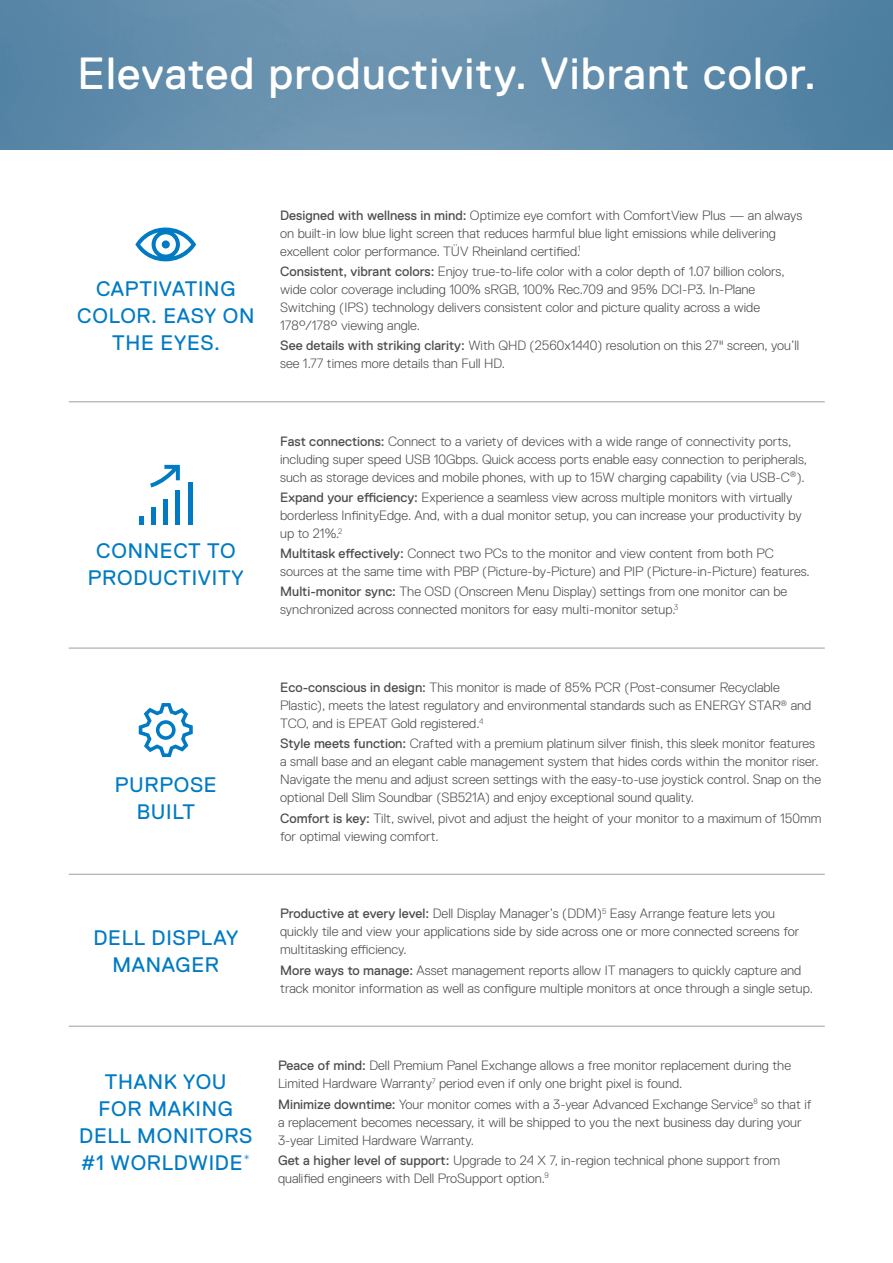
<style>
.page{position:relative;width:893px;height:1263px;background:#fff}
.page>*{position:absolute;margin:0;border:0;box-sizing:border-box;transform-origin:0 0}
.t1{font:45px "Dell Replica";letter-spacing:.025em;color:#fff}
.t2{font:21px/27px "Dell Replica";letter-spacing:.035em;color:#007bc3;text-align:center}
.t3{font:300 13.5px/18px "Dell Replica";color:#4d4d4f}
.s1{font-weight:400}
</style>
<div class="page">
<svg style="left:135px;top:228px;width:61px;height:33px"></svg>
<svg style="left:139px;top:703px;width:54px;height:54px"></svg>
<hr style="left:69px;top:401px;width:756px;height:1px;background:#a7a9ac">
<hr style="left:69px;top:647px;width:756px;height:2px;background:#a7a9ac">
<hr style="left:69px;top:874px;width:756px;height:1px;background:#a7a9ac">
<hr style="left:69px;top:1026px;width:756px;height:1px;background:#a7a9ac">
<hr style="left:188px;top:482px;width:4px;height:43px;background:#007bc3">
<hr style="left:176px;top:491px;width:4px;height:34px;background:#007bc3">
<hr style="left:164px;top:499px;width:4px;height:26px;background:#007bc3">
<hr style="left:152px;top:508px;width:4px;height:17px;background:#007bc3">
<svg style="left:139px;top:516px;width:4px;height:9px"></svg>
<svg style="left:150px;top:465px;width:30px;height:22px"></svg>
<img style="left:0;top:0;width:893px;height:150px">
<p class="t1" style="left:77px;top:49px;width:740px">Elevated productivity. Vibrant color.</p>
<p class="t2" style="left:77px;top:275px;width:179px">CAPTIVATING<br>COLOR. EASY ON<br>THE EYES.</p>
<p class="t3" style="left:280px;top:206px;width:524px"><span class="s1">Designed with wellness in mind:</span> Optimize eye comfort with ComfortView Plus — an always on built-in low blue light screen that reduces harmful blue light emissions while delivering excellent color performance. TÜV Rheinland certified.<sup>1</sup></p>
<p class="t3" style="left:280px;top:262px;width:506px"><span class="s1">Consistent, vibrant colors:</span> Enjoy true-to-life color with a color depth of 1.07 billion colors, wide color coverage including 100% sRGB, 100% Rec.709 and 95% DCI-P3. In-Plane Switching (IPS) technology delivers consistent color and picture quality across a wide 178°/178° viewing angle.</p>
<p class="t3" style="left:280px;top:337px;width:521px"><span class="s1">See details with striking clarity:</span> With QHD (2560x1440) resolution on this 27" screen, you’ll see 1.77 times more details than Full HD.</p>
<p class="t2" style="left:88px;top:537px;width:157px">CONNECT TO<br>PRODUCTIVITY</p>
<p class="t2" style="left:115px;top:772px;width:104px">PURPOSE<br>BUILT</p>
<p class="t2" style="left:93px;top:924px;width:146px">DELL DISPLAY<br>MANAGER</p>
<p class="t2" style="left:79px;top:1068px;width:175px">THANK YOU<br>FOR MAKING<br>DELL MONITORS #1 WORLDWIDE<sup>*</sup></p>
<p class="t3" style="left:280px;top:432px;width:528px"><span class="s1">Fast connections:</span> Connect to a variety of devices with a wide range of connectivity ports, including super speed USB 10Gbps. Quick access ports enable easy connection to peripherals, such as storage devices and mobile phones, with up to 15W charging capability (via USB-C<sup>®</sup>).</p>
<p class="t3" style="left:280px;top:488px;width:523px"><span class="s1">Expand your efficiency:</span> Experience a seamless view across multiple monitors with virtually borderless InfinityEdge. And, with a dual monitor setup, you can increase your productivity by up to 21%.<sup>2</sup></p>
<p class="t3" style="left:280px;top:545px;width:531px"><span class="s1">Multitask effectively:</span> Connect two PCs to the monitor and view content from both PC sources at the same time with PBP (Picture-by-Picture) and PIP (Picture-in-Picture) features.</p>
<p class="t3" style="left:280px;top:583px;width:509px"><span class="s1">Multi-monitor sync:</span> The OSD (Onscreen Menu Display) settings from one monitor can be synchronized across connected monitors for easy multi-monitor setup.<sup>3</sup></p>
<p class="t3" style="left:280px;top:679px;width:533px"><span class="s1">Eco-conscious in design:</span> This monitor is made of 85% PCR (Post-consumer Recyclable<br>Plastic), meets the latest regulatory and environmental standards such as ENERGY STAR<sup>®</sup> and<br>TCO, and is EPEAT Gold registered.<sup>4</sup></p>
<p class="t3" style="left:280px;top:735px;width:542px"><span class="s1">Style meets function:</span> Crafted with a premium platinum silver finish, this sleek monitor features a small base and an elegant cable management system that hides cords within the monitor riser.<br>Navigate the menu and adjust screen settings with the easy-to-use joystick control. Snap on the optional Dell Slim Soundbar (SB521A) and enjoy exceptional sound quality.</p>
<p class="t3" style="left:280px;top:809px;width:543px"><span class="s1">Comfort is key:</span> Tilt, swivel, pivot and adjust the height of your monitor to a maximum of 150mm for optimal viewing comfort.</p>
<p class="t3" style="left:280px;top:905px;width:521px"><span class="s1">Productive at every level:</span> Dell Display Manager’s (DDM)<sup>5</sup> Easy Arrange feature lets you quickly tile and view your applications side by side across one or more connected screens for multitasking efficiency.</p>
<p class="t3" style="left:280px;top:961px;width:534px"><span class="s1">More ways to manage:</span> Asset management reports allow IT managers to quickly capture and track monitor information as well as configure multiple monitors at once through a single setup.</p>
<p class="t3" style="left:278px;top:1057px;width:515px"><span class="s1">Peace of mind:</span> Dell Premium Panel Exchange allows a free monitor replacement during the<br>Limited Hardware Warranty<sup>7</sup> period even if only one bright pixel is found.</p>
<p class="t3" style="left:278px;top:1095px;width:535px"><span class="s1">Minimize downtime:</span> Your monitor comes with a 3-year Advanced Exchange Service<sup>8</sup> so that if a replacement becomes necessary, it will be shipped to you the next business day during your<br>3-year Limited Hardware Warranty.</p>
<p class="t3" style="left:278px;top:1151px;width:504px"><span class="s1">Get a higher level of support:</span> Upgrade to 24 X 7, in-region technical phone support from qualified engineers with Dell ProSupport option.<sup>9</sup></p>
</div>
